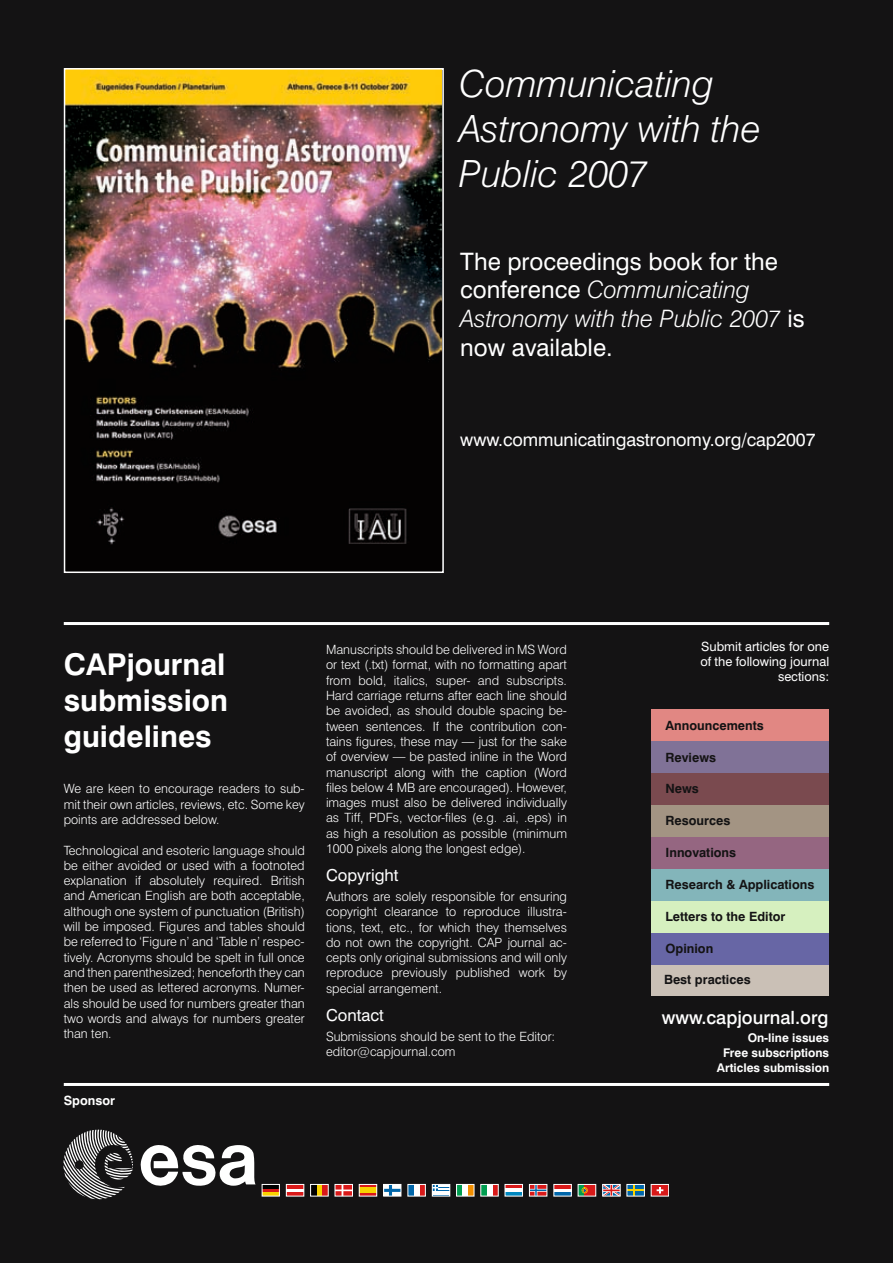
<style>
.page{position:relative;width:893px;height:1263px;background:#141314}
.page>*{position:absolute;margin:0;border:0;box-sizing:border-box;transform-origin:0 0}
.t1{font:italic 300 37.5px/45px "Swiss 721 BT";color:#fff}
.t2{font:700 30px/36px "Swiss 721 BT";color:#fff;text-align:justify}
.t3{font:24px/28.8px "Swiss 721 BT";color:#fff}
.t4{font:500 18.3px "Swiss 721 BT";color:#fff}
.t5{font:18px "Swiss 721 BT";letter-spacing:-.005em;color:#fff}
.t6{font:16.5px "Swiss 721 BT";color:#fff}
.t7{font:300 12.75px/15.3px "Swiss 721 BT";color:#fff;text-align:justify}
.t8{font:700 12.75px "Swiss 721 BT";color:#141314}
.t9{font:12.75px/15px "Swiss 721 BT";color:#fff;text-align:right}
.t10{font:700 12.75px "Swiss 721 BT";color:#fff}
.t11{font:700 12px/15px "Swiss 721 BT";color:#fff;text-align:right}
.s1{font-weight:300;font-style:italic}
</style>
<div class="page">
<svg style="left:140px;top:1145px;width:116px;height:41px"></svg>
<svg style="left:64px;top:1129px;width:69px;height:70px"></svg>
<hr style="left:262px;top:1192px;width:18px;height:4px;background:#f9d200">
<svg style="left:264px;top:1188px;width:14px;height:4px"></svg>
<hr style="left:262px;top:1184px;width:18px;height:4px;background:#000">
<div style="left:262px;top:1184px;width:18px;height:12px;border:1px solid #fff"></div>
<svg style="left:288px;top:1188px;width:14px;height:4px"></svg>
<hr style="left:286px;top:1192px;width:18px;height:4px;background:#d91919">
<hr style="left:286px;top:1184px;width:18px;height:4px;background:#d91919">
<div style="left:286px;top:1184px;width:18px;height:12px;border:1px solid #fff"></div>
<div style="left:322px;top:1184px;width:6px;height:12px;background:#d91919"></div>
<div style="left:317px;top:1184px;width:5px;height:12px;background:#f9d200"></div>
<div style="left:311px;top:1184px;width:6px;height:12px;background:#000"></div>
<div style="left:310px;top:1184px;width:19px;height:12px;border:1px solid #fff"></div>
<svg style="left:336px;top:1186px;width:15px;height:8px"></svg>
<div style="left:334px;top:1184px;width:19px;height:12px;border:1px solid #fff"></div>
<hr style="left:359px;top:1193px;width:18px;height:3px;background:#d91919">
<div style="left:359px;top:1187px;width:18px;height:6px;background:#f9d200"></div>
<hr style="left:359px;top:1184px;width:18px;height:3px;background:#d91919">
<div style="left:359px;top:1184px;width:18px;height:12px;border:1px solid #fff"></div>
<svg style="left:385px;top:1186px;width:14px;height:8px"></svg>
<div style="left:383px;top:1184px;width:18px;height:12px;border:1px solid #fff"></div>
<div style="left:420px;top:1184px;width:5px;height:12px;background:#d91919"></div>
<div style="left:414px;top:1184px;width:6px;height:12px;background:#fff"></div>
<div style="left:408px;top:1184px;width:6px;height:12px;background:#06a"></div>
<div style="left:407px;top:1184px;width:19px;height:12px;border:1px solid #fff"></div>
<div style="left:468px;top:1184px;width:6px;height:12px;background:#f28f00"></div>
<div style="left:462px;top:1184px;width:6px;height:12px;background:#fff"></div>
<div style="left:457px;top:1184px;width:5px;height:12px;background:#009d50"></div>
<div style="left:456px;top:1184px;width:19px;height:12px;border:1px solid #fff"></div>
<div style="left:492px;top:1184px;width:6px;height:12px;background:#d91919"></div>
<div style="left:487px;top:1184px;width:5px;height:12px;background:#fff"></div>
<div style="left:481px;top:1184px;width:6px;height:12px;background:#009d50"></div>
<div style="left:480px;top:1184px;width:19px;height:12px;border:1px solid #fff"></div>
<svg style="left:531px;top:1186px;width:14px;height:8px"></svg>
<div style="left:529px;top:1184px;width:18px;height:12px;border:1px solid #fff"></div>
<svg style="left:555px;top:1188px;width:15px;height:4px"></svg>
<hr style="left:554px;top:1192px;width:17px;height:4px;background:#06a">
<hr style="left:554px;top:1184px;width:17px;height:4px;background:#d91919">
<div style="left:553px;top:1184px;width:19px;height:12px;border:1px solid #fff"></div>
<svg style="left:604px;top:1186px;width:15px;height:8px"></svg>
<div style="left:602px;top:1184px;width:19px;height:12px;border:1px solid #fff"></div>
<div style="left:627px;top:1184px;width:17px;height:12px;background:#f9d200"></div>
<svg style="left:628px;top:1186px;width:5px;height:8px"></svg>
<div style="left:635px;top:1184px;width:9px;height:5px;background:#06a"></div>
<div style="left:635px;top:1191px;width:9px;height:5px;background:#06a"></div>
<div style="left:626px;top:1184px;width:19px;height:12px;border:1px solid #fff"></div>
<div style="left:651px;top:1184px;width:18px;height:12px;background:#d91919"></div>
<svg style="left:657px;top:1187px;width:6px;height:6px"></svg>
<div style="left:651px;top:1184px;width:18px;height:12px;border:1px solid #fff"></div>
<svg style="left:580px;top:1186px;width:5px;height:8px"></svg>
<div style="left:585px;top:1184px;width:11px;height:12px;background:#d91919"></div>
<svg style="left:582px;top:1187px;width:6px;height:6px"></svg>
<div style="left:578px;top:1184px;width:18px;height:12px;border:1px solid #fff"></div>
<svg style="left:434px;top:1186px;width:14px;height:8px"></svg>
<div style="left:432px;top:1184px;width:18px;height:12px;border:1px solid #fff"></div>
<hr style="left:505px;top:1184px;width:17px;height:4px;background:#d91919">
<hr style="left:505px;top:1188px;width:17px;height:4px;background:#fff">
<hr style="left:505px;top:1192px;width:17px;height:4px;background:#0087bf">
<div style="left:504px;top:1184px;width:19px;height:12px;border:1px solid #fff"></div>
<div style="left:651px;top:964px;width:177px;height:32px;background:#cac0b6"></div>
<div style="left:651px;top:709px;width:177px;height:32px;background:#e18783"></div>
<div style="left:651px;top:741px;width:177px;height:32px;background:#807297"></div>
<div style="left:651px;top:773px;width:177px;height:32px;background:#7a4a4f"></div>
<div style="left:651px;top:805px;width:177px;height:32px;background:#a39483"></div>
<div style="left:651px;top:837px;width:177px;height:32px;background:#956681"></div>
<div style="left:651px;top:869px;width:177px;height:32px;background:#83b5ba"></div>
<div style="left:651px;top:901px;width:177px;height:31px;background:#d6f0bf"></div>
<div style="left:651px;top:932px;width:177px;height:32px;background:#6766a5"></div>
<hr style="left:64px;top:622px;width:765px;height:3px;background:#fff">
<hr style="left:64px;top:1083px;width:765px;height:3px;background:#fff">
<img style="left:67px;top:71px;width:374px;height:499px">
<div style="left:64px;top:68px;width:380px;height:505px;border:2px solid #fff"></div>
<h1 class="t1" style="left:459px;top:61px;width:303px">Communicating<br>Astronomy with the<br>Public 2007</h1>
<h3 class="t3" style="left:460px;top:246px;width:346px">The proceedings book for the conference <span class="s1">Communicating<br>Astronomy with the Public 2007</span> is now available.</h3>
<h3 class="t5" style="left:460px;top:429px;width:357px">www.communicatingastronomy.org/cap2007</h3>
<h2 class="t2" style="left:64px;top:646px;width:166px">CAPjournal submission guidelines</h2>
<p class="t7" style="left:64px;top:781px;width:242px">We are keen to encourage readers to sub&shy;mit their own articles, reviews, etc. Some key points are addressed below.</p>
<p class="t7" style="left:64px;top:842px;width:242px">Technological and esoteric language should be either avoided or used with a footnoted explanation if absolutely required. British and American English are both acceptable, although one system of punctuation (British) will be imposed. Figures and tables should be referred to ‘Figure n’ and ‘Table n’ respec&shy;tively. Acronyms should be spelt in full once and then parenthesized; henceforth they can then be used as lettered acronyms. Numer&shy;als should be used for numbers greater than two words and always for numbers greater than ten.</p>
<p class="t10" style="left:64px;top:1092px;width:53px">Sponsor</p>
<p class="t7" style="left:326px;top:642px;width:242px">Manuscripts should be delivered in MS Word or text (.txt) format, with no formatting apart from bold, italics, super- and subscripts.<br>Hard carriage returns after each line should be avoided, as should double spacing be&shy;tween sentences. If the contribution con&shy;tains figures, these may — just for the sake of overview — be pasted inline in the Word manuscript along with the caption (Word files below 4 MB are encouraged). However, images must also be delivered individually as Tiff, PDFs, vector-files (e.g. .ai, .eps) in as high a resolution as possible (minimum 1000 pixels along the longest edge).</p>
<p class="t6" style="left:326px;top:865px;width:74px">Copyright</p>
<p class="t7" style="left:326px;top:889px;width:242px">Authors are solely responsible for ensuring copyright clearance to reproduce illustra&shy;tions, text, etc., for which they themselves do not own the copyright. CAP journal ac&shy;cepts only original submissions and will only reproduce previously published work by special arrangement.</p>
<p class="t6" style="left:326px;top:1005px;width:59px">Contact</p>
<p class="t7" style="left:326px;top:1028px;width:231px">Submissions should be sent to the Editor: editor@capjournal.com</p>
<p class="t9" style="left:700px;top:639px;width:130px">Submit articles for one of the following journal sections:</p>
<p class="t8" style="left:665px;top:717px;width:100px">Announcements</p>
<p class="t8" style="left:665px;top:749px;width:52px">Reviews</p>
<p class="t8" style="left:665px;top:781px;width:35px">News</p>
<p class="t8" style="left:665px;top:813px;width:66px">Resources</p>
<p class="t8" style="left:665px;top:845px;width:72px">Innovations</p>
<p class="t8" style="left:665px;top:877px;width:150px">Research &amp; Applications</p>
<p class="t8" style="left:665px;top:908px;width:121px">Letters to the Editor</p>
<p class="t8" style="left:665px;top:940px;width:49px">Opinion</p>
<p class="t8" style="left:664px;top:972px;width:88px">Best practices</p>
<h3 class="t4" style="left:662px;top:1006px;width:168px">www.capjournal.org</h3>
<p class="t11" style="left:717px;top:1030px;width:114px">On-line issues<br>Free subscriptions<br>Articles submission</p>
</div>
